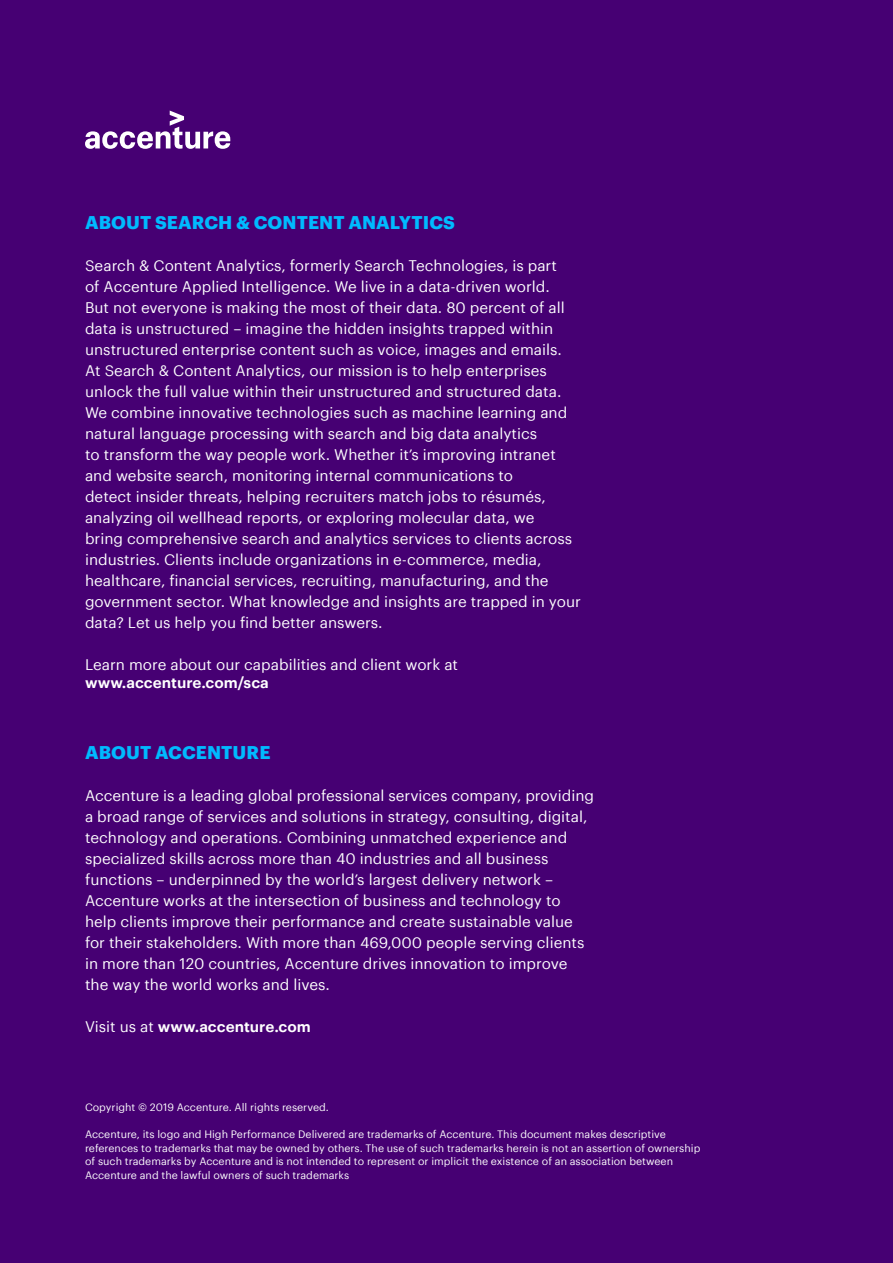
<style>
.page{position:relative;width:893px;height:1263px;background:#460073}
.page>*{position:absolute;margin:0;border:0;box-sizing:border-box;transform-origin:0 0}
.t1{font:700 18px "Graphik";letter-spacing:.005em;color:#00baff}
.t2{font:15px/21px "Graphik";color:#fff}
.t3{font:600 15px "Graphik";color:#fff}
.t4{font:10.5px/13.5px "Graphik";color:#fff}
.s1{font-weight:400}
</style>
<div class="page">
<svg style="left:85px;top:111px;width:145px;height:38px"></svg>
<p class="t1" style="left:85px;top:209px;width:371px">ABOUT SEARCH &amp; CONTENT ANALYTICS</p>
<p class="t2" style="left:85px;top:254px;width:497px">Search &amp; Content Analytics, formerly Search Technologies, is part<br>of Accenture Applied Intelligence. We live in a data-driven world.<br>But not everyone is making the most of their data. 80 percent of all data is unstructured – imagine the hidden insights trapped within unstructured enterprise content such as voice, images and emails.<br>At Search &amp; Content Analytics, our mission is to help enterprises unlock the full value within their unstructured and structured data.<br>We combine innovative technologies such as machine learning and natural language processing with search and big data analytics<br>to transform the way people work. Whether it’s improving intranet and website search, monitoring internal communications to<br>detect insider threats, helping recruiters match jobs to résumés, analyzing oil wellhead reports, or exploring molecular data, we<br>bring comprehensive search and analytics services to clients across industries. Clients include organizations in e-commerce, media, healthcare, financial services, recruiting, manufacturing, and the government sector. What knowledge and insights are trapped in your data? Let us help you find better answers.</p>
<p class="t2" style="left:85px;top:653px;width:375px">Learn more about our capabilities and client work at</p>
<p class="t3" style="left:85px;top:671px;width:185px">www.accenture.com/sca</p>
<p class="t1" style="left:85px;top:738px;width:187px">ABOUT ACCENTURE</p>
<p class="t2" style="left:85px;top:784px;width:511px">Accenture is a leading global professional services company, providing a broad range of services and solutions in strategy, consulting, digital, technology and operations. Combining unmatched experience and specialized skills across more than 40 industries and all business functions – underpinned by the world’s largest delivery network – Accenture works at the intersection of business and technology to help clients improve their performance and create sustainable value for their stakeholders. With more than 469,000 people serving clients in more than 120 countries, Accenture drives innovation to improve the way the world works and lives.</p>
<p class="t3" style="left:85px;top:1015px;width:227px"><span class="s1">Visit us at</span> www.accenture.com</p>
<p class="t4" style="left:85px;top:1100px;width:245px">Copyright © 2019 Accenture. All rights reserved.</p>
<p class="t4" style="left:85px;top:1127px;width:617px">Accenture, its logo and High Performance Delivered are trademarks of Accenture. This document makes descriptive references to trademarks that may be owned by others. The use of such trademarks herein is not an assertion of ownership of such trademarks by Accenture and is not intended to represent or implicit the existence of an association between Accenture and the lawful owners of such trademarks</p>
</div>
